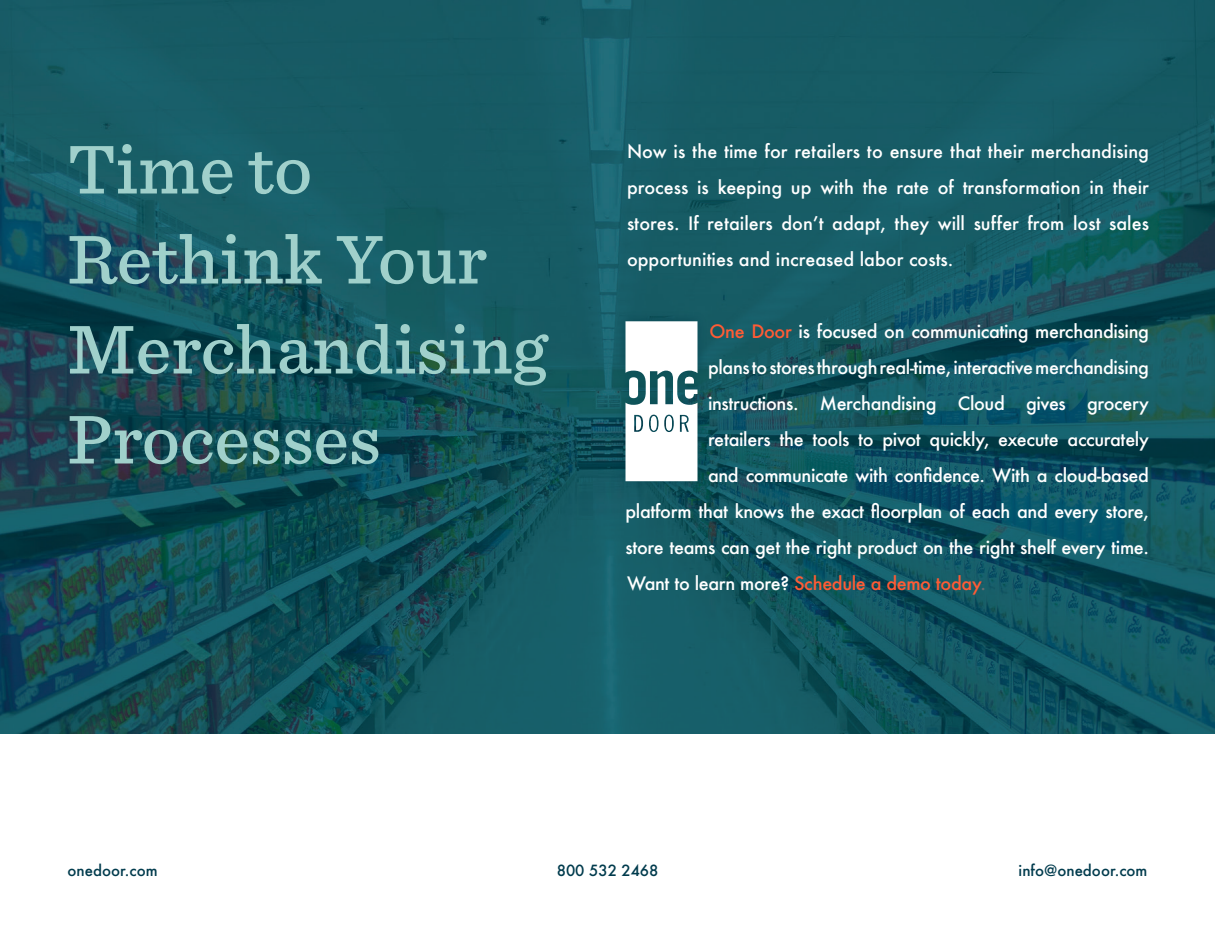
<style>
.page{position:relative;width:1215px;height:945px;background:#fff}
.page>*{position:absolute;margin:0;border:0;box-sizing:border-box;transform-origin:0 0}
.t1{font:500 72px/90px "Sentinel";color:#a0d0cb}
.t2{font:500 18px/36px "Futura";letter-spacing:-.02em;color:#fff;text-align:justify}
.t3{font:500 18px "Futura";letter-spacing:-.02em;color:#ff5b35}
.t4{font:500 15px "Futura";color:#003b4d}
.s1{color:#ff5b35}
.s2{color:#fff}
.s3{color:#6a6d70}
</style>
<div class="page">
<img style="left:0;top:0;width:1215px;height:734px">
<div style="left:615px;top:311px;width:93px;height:181px;background:#003b4d;opacity:.5"></div>
<svg style="left:626px;top:321px;width:72px;height:160px"></svg>
<p class="t1" style="left:68px;top:120px;width:481px">Time to<br>Rethink Your<br>Merchandising<br>Processes</p>
<p class="t2" style="left:627px;top:133px;width:524px">Now is the time for retailers to ensure that their merchandising process is keeping up with the rate of transformation in their stores. If retailers don’t adapt, they will suffer from lost sales opportunities and increased labor costs.</p>
<p class="t2" style="left:710px;top:313px;width:441px"><span class="s1">One Door</span> is focused on communicating merchandising</p>
<p class="t2" style="left:708px;top:349px;width:443px">plans to stores through real-time, interactive merchandising</p>
<p class="t2" style="left:708px;top:385px;width:442px">instructions. Merchandising Cloud gives grocery</p>
<p class="t2" style="left:708px;top:421px;width:443px">retailers the tools to pivot quickly, execute accurately</p>
<p class="t2" style="left:708px;top:457px;width:443px">and communicate with confidence. With a cloud-based</p>
<p class="t2" style="left:626px;top:493px;width:525px">platform that knows the exact floorplan of each and every store,</p>
<p class="t2" style="left:626px;top:529px;width:525px">store teams can get the right product on the right shelf every time.</p>
<p class="t3" style="left:627px;top:570px;width:361px"><span class="s2">Want to learn more?</span> Schedule a demo today<span class="s3">.</span></p>
<p class="t4" style="left:68px;top:861px;width:92px">onedoor.com</p>
<p class="t4" style="left:557px;top:861px;width:103px">800 532 2468</p>
<p class="t4" style="left:1019px;top:861px;width:130px">info@onedoor.com</p>
</div>
